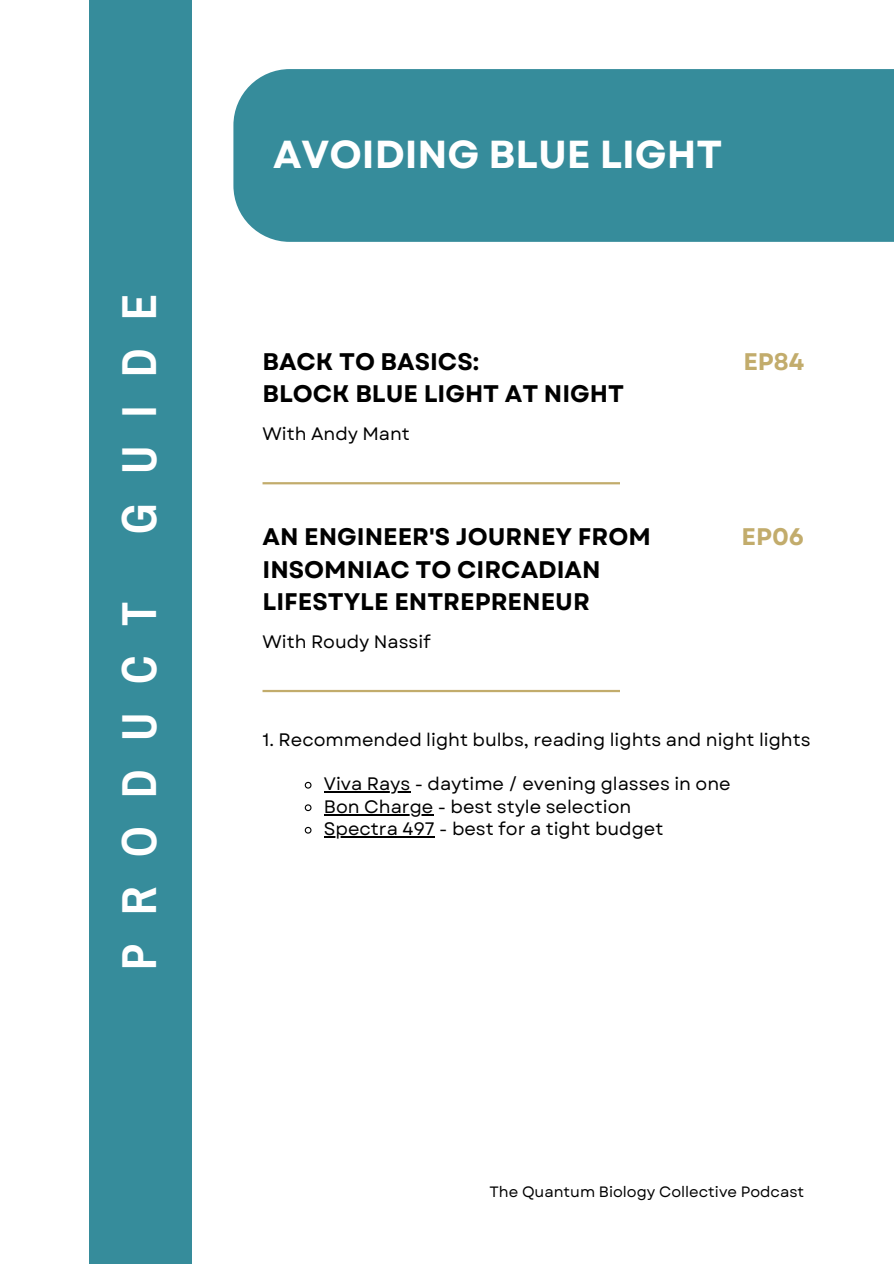
<style>
.page{position:relative;width:894px;height:1264px;background:#fff}
.page>*{position:absolute;margin:0;border:0;box-sizing:border-box;transform-origin:0 0}
.t1{font:700 48px "Archivo Narrow";letter-spacing:.6em;color:#fff}
.t2{font:700 39px "Garet";color:#fff}
.t3{font:700 24px/32.7px "Garet";color:#000}
.t4{font:700 24px "Garet";color:#c2ac6c}
.t5{font:18px "Garet";color:#000}
.t6{font:15px "Garet";color:#000}
</style>
<div class="page">
<div style="left:89px;top:0;width:102px;height:1263px;background:#368c9b"></div>
<div style="left:233px;top:69px;width:660px;height:173px;background:#368c9b"></div>
<hr style="left:262px;top:482px;width:357px;height:2px;background:#c2ac6c">
<hr style="left:262px;top:690px;width:357px;height:2px;background:#c2ac6c">
<svg style="left:304px;top:781px;width:8px;height:8px"></svg>
<hr style="left:324px;top:791px;width:86px;height:1px;background:#000">
<svg style="left:304px;top:804px;width:8px;height:8px"></svg>
<hr style="left:324px;top:814px;width:109px;height:1px;background:#000">
<svg style="left:304px;top:826px;width:8px;height:8px"></svg>
<hr style="left:324px;top:836px;width:110px;height:1px;background:#000">
<h1 class="t1" style="left:114px;top:533px;width:241px;rotate:-90deg">GUIDE</h1>
<h1 class="t1" style="left:114px;top:969px;width:369px;rotate:-90deg">PRODUCT</h1>
<h3 class="t2" style="left:273px;top:126px;width:450px">AVOIDING BLUE LIGHT</h3>
<p class="t3" style="left:262px;top:345px;width:363px">BACK TO BASICS:<br>BLOCK BLUE LIGHT AT NIGHT</p>
<h4 class="t4" style="left:743px;top:344px;width:62px">EP84</h4>
<h3 class="t5" style="left:262px;top:420px;width:149px">With Andy Mant</h3>
<p class="t3" style="left:262px;top:520px;width:389px">AN ENGINEER'S JOURNEY FROM<br>INSOMNIAC TO CIRCADIAN<br>LIFESTYLE ENTREPRENEUR</p>
<h4 class="t4" style="left:741px;top:519px;width:64px">EP06</h4>
<h4 class="t5" style="left:262px;top:628px;width:170px">With Roudy Nassif</h4>
<p class="t5" style="left:262px;top:727px;width:549px">1. Recommended light bulbs, reading lights and night lights</p>
<p class="t5" style="left:324px;top:771px;width:408px">Viva Rays - daytime / evening glasses in one</p>
<p class="t5" style="left:324px;top:793px;width:309px">Bon Charge - best style selection</p>
<p class="t5" style="left:324px;top:816px;width:341px">Spectra 497 - best for a tight budget</p>
<h2 class="t6" style="left:489px;top:1180px;width:316px">The Quantum Biology Collective Podcast</h2>
</div>
